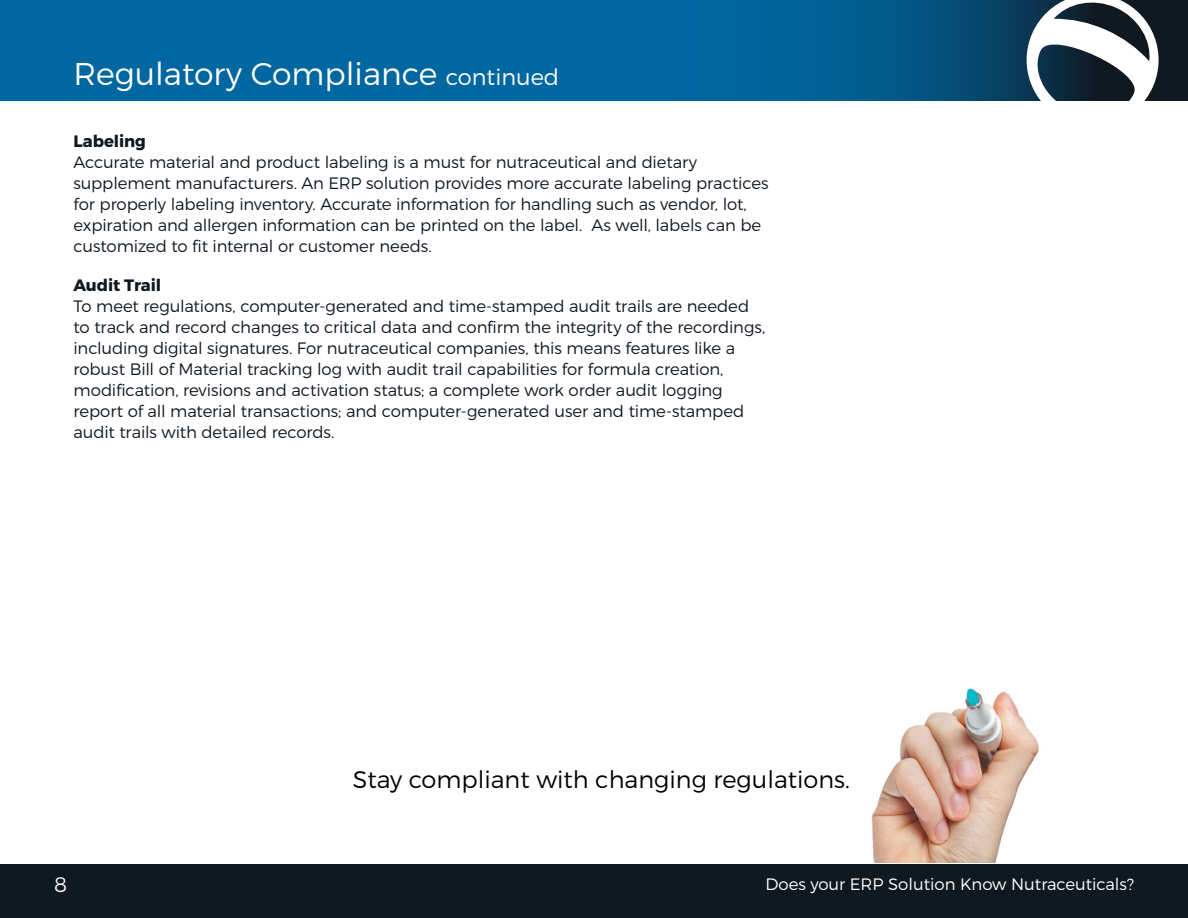
<style>
.page{position:relative;width:1188px;height:918px;background:#fff}
.page>*{position:absolute;margin:0;border:0;box-sizing:border-box;transform-origin:0 0}
.Page_Header{font:300 31.5px "Montserrat";color:#fff}
.t1{font:300 24px "Montserrat";color:#000}
.t2{font:300 21px "Montserrat";color:#fff}
.Body{font:300 16.5px/21px "Montserrat";letter-spacing:-.01em;color:#101820}
.t3{font:300 16.5px "Montserrat";color:#fff}
.s1{font-size:22.5px}
.s2{font-weight:700}
</style>
<div class="page">
<div style="left:0;top:864px;width:1188px;height:54px;background:#101820"></div>
<svg style="left:0;top:0;width:1017px;height:100px;background:#006298"></svg>
<svg style="left:1017px;top:0;width:151px;height:101px"></svg>
<img style="left:871px;top:688px;width:168px;height:174px">
<p class="Page_Header" style="left:74px;top:54px;width:487px">Regulatory Compliance <span class="s1">continued</span></p>
<p class="Body" style="left:74px;top:130px;width:697px"><span class="s2">Labeling<br></span>Accurate material and product labeling is a must for nutraceutical and dietary supplement manufacturers. An ERP solution provides more accurate labeling practices for properly labeling inventory. Accurate information for handling such as vendor, lot, expiration and allergen information can be printed on the label. As well, labels can be customized to fit internal or customer needs.</p>
<p class="Body" style="left:74px;top:274px;width:693px"><span class="s2">Audit Trail<br></span>To meet regulations, computer-generated and time-stamped audit trails are needed to track and record changes to critical data and confirm the integrity of the recordings, including digital signatures. For nutraceutical companies, this means features like a robust Bill of Material tracking log with audit trail capabilities for formula creation, modification, revisions and activation status; a complete work order audit logging report of all material transactions; and computer-generated user and time-stamped audit trails with detailed records.</p>
<p class="t1" style="left:353px;top:764px;width:499px">Stay compliant with changing regulations.</p>
<p class="t2" style="left:54px;top:872px;width:14px">8</p>
<p class="t3" style="left:765px;top:874px;width:370px">Does your ERP Solution Know Nutraceuticals?</p>
</div>
